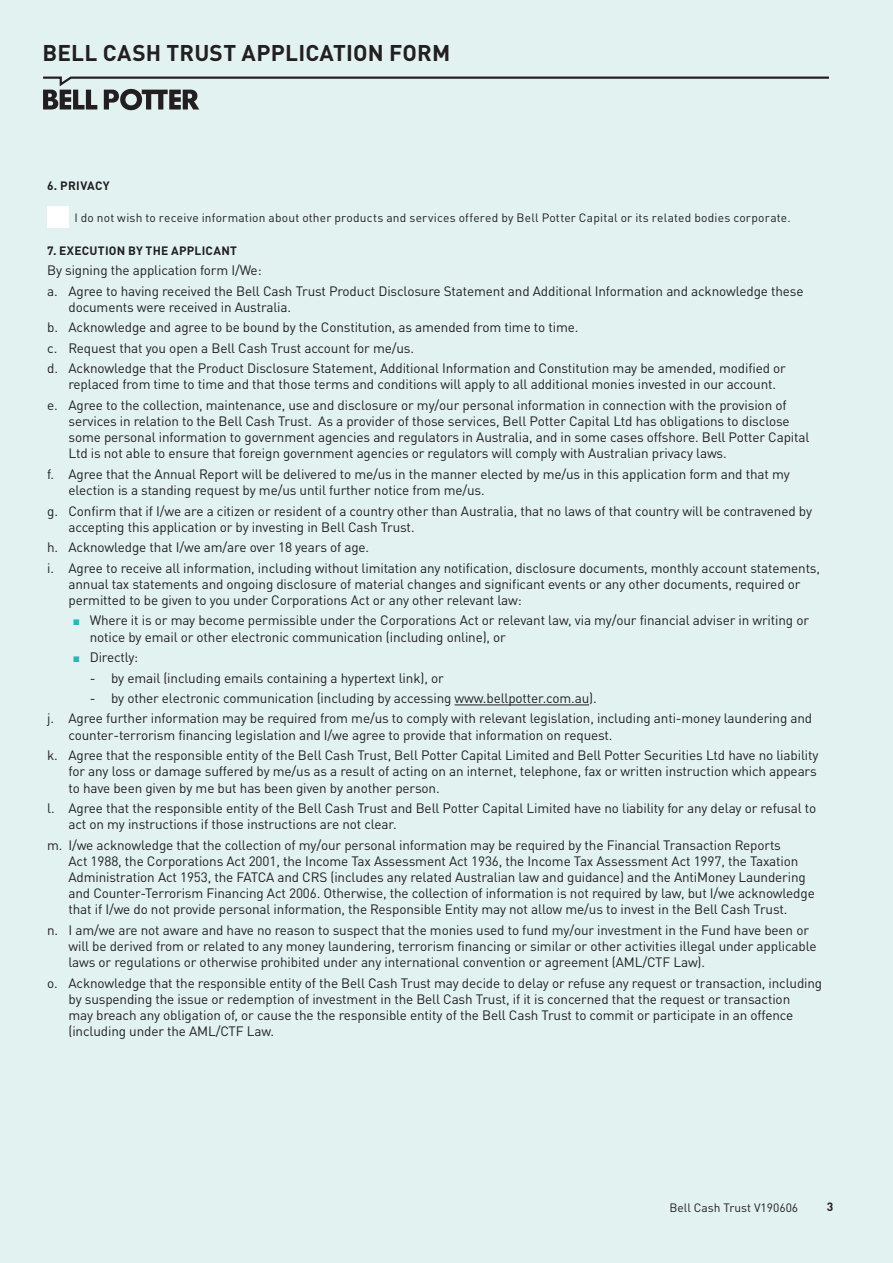
<style>
.page{position:relative;width:893px;height:1263px;background:#e1f2f1}
.page>*{position:absolute;margin:0;border:0;box-sizing:border-box;transform-origin:0 0}
.t1{font:700 22.5px "DINOT";letter-spacing:.01em;color:#231f20}
.t2{font:13.5px/16.2px "DINOT";letter-spacing:-.01em;color:#231f20}
.Form_-_Heading{font:12px "DINOT";letter-spacing:.015em;color:#231f20}
.Form_-_Heading-2{font:700 12px "DINOT";letter-spacing:.02em;color:#231f20}
.Body_Copy_-_Bullet_P{font:12px "DINOT";color:#231f20}
.Body_Copy_-_Bullet_P-2{font:700 12px "DINOT";color:#231f20}
.s1{font-family:"Arial";font-size:12px;color:#1dbcb8}
</style>
<div class="page">
<svg style="left:43px;top:77px;width:786px;height:33px"></svg>
<div style="left:47px;top:206px;width:21px;height:22px;background:#fff"></div>
<hr style="left:455px;top:704px;width:134px;height:1px;background:#231f20">
<h1 class="t1" style="left:43px;top:38px;width:409px">BELL CASH TRUST APPLICATION FORM</h1>
<p class="Form_-_Heading-2" style="left:47px;top:178px;width:64px">6. PRIVACY</p>
<p class="Form_-_Heading" style="left:74px;top:210px;width:718px">I do not wish to receive information about other products and services offered by Bell Potter Capital or its related bodies corporate.</p>
<p class="Form_-_Heading-2" style="left:47px;top:243px;width:191px">7. EXECUTION BY THE APPLICANT</p>
<p class="t2" style="left:47px;top:262px;width:216px">By signing the application form I/We:</p>
<p class="t2" style="left:68px;top:282px;width:737px;text-indent:-21px">a. Agree to having received the Bell Cash Trust Product Disclosure Statement and Additional Information and acknowledge these documents were received in Australia.</p>
<p class="t2" style="left:47px;top:319px;width:533px">b. Acknowledge and agree to be bound by the Constitution, as amended from time to time.</p>
<p class="t2" style="left:47px;top:339px;width:368px">c. Request that you open a Bell Cash Trust account for me/us.</p>
<p class="t2" style="left:68px;top:360px;width:719px;text-indent:-21px">d. Acknowledge that the Product Disclosure Statement, Additional Information and Constitution may be amended, modified or replaced from time to time and that those terms and conditions will apply to all additional monies invested in our account.</p>
<p class="t2" style="left:68px;top:397px;width:742px;text-indent:-21px">e. Agree to the collection, maintenance, use and disclosure or my/our personal information in connection with the provision of services in relation to the Bell Cash Trust. As a provider of those services, Bell Potter Capital Ltd has obligations to disclose some personal information to government agencies and regulators in Australia, and in some cases offshore. Bell Potter Capital Ltd is not able to ensure that foreign government agencies or regulators will comply with Australian privacy laws.</p>
<p class="t2" style="left:68px;top:466px;width:723px;text-indent:-21px">f. Agree that the Annual Report will be delivered to me/us in the manner elected by me/us in this application form and that my election is a standing request by me/us until further notice from me/us.</p>
<p class="t2" style="left:68px;top:502px;width:745px;text-indent:-21px">g. Confirm that if I/we are a citizen or resident of a country other than Australia, that no laws of that country will be contravened by accepting this application or by investing in Bell Cash Trust.</p>
<p class="t2" style="left:47px;top:539px;width:324px">h. Acknowledge that I/we am/are over 18 years of age.</p>
<p class="t2" style="left:68px;top:559px;width:753px;text-indent:-21px">i. Agree to receive all information, including without limitation any notification, disclosure documents, monthly account statements, annual tax statements and ongoing disclosure of material changes and significant events or any other documents, required or permitted to be given to you under Corporations Act or any other relevant law:</p>
<p class="t2" style="left:90px;top:612px;width:721px;text-indent:-17px"><span class="s1">■</span> Where it is or may become permissible under the Corporations Act or relevant law, via my/our financial adviser in writing or notice by email or other electronic communication (including online), or</p>
<p class="t2" style="left:73px;top:649px;width:67px"><span class="s1">■</span> Directly:</p>
<p class="t2" style="left:90px;top:669px;width:355px">- by email (including emails containing a hypertext link), or</p>
<p class="t2" style="left:90px;top:690px;width:508px">- by other electronic communication (including by accessing www.bellpotter.com.au).</p>
<p class="t2" style="left:68px;top:710px;width:745px;text-indent:-21px">j. Agree further information may be required from me/us to comply with relevant legislation, including anti-money laundering and counter-terrorism financing legislation and I/we agree to provide that information on request.</p>
<p class="t2" style="left:68px;top:747px;width:751px;text-indent:-21px">k. Agree that the responsible entity of the Bell Cash Trust, Bell Potter Capital Limited and Bell Potter Securities Ltd have no liability for any loss or damage suffered by me/us as a result of acting on an internet, telephone, fax or written instruction which appears to have been given by me but has been given by another person.</p>
<p class="t2" style="left:68px;top:800px;width:749px;text-indent:-21px">l. Agree that the responsible entity of the Bell Cash Trust and Bell Potter Capital Limited have no liability for any delay or refusal to act on my instructions if those instructions are not clear.</p>
<p class="t2" style="left:68px;top:836px;width:748px;text-indent:-21px">m. I/we acknowledge that the collection of my/our personal information may be required by the Financial Transaction Reports<br>Act 1988, the Corporations Act 2001, the Income Tax Assessment Act 1936, the Income Tax Assessment Act 1997, the Taxation Administration Act 1953, the FATCA and CRS (includes any related Australian law and guidance) and the AntiMoney Laundering and Counter-Terrorism Financing Act 2006. Otherwise, the collection of information is not required by law, but I/we acknowledge that if I/we do not provide personal information, the Responsible Entity may not allow me/us to invest in the Bell Cash Trust.</p>
<p class="t2" style="left:68px;top:922px;width:750px;text-indent:-21px">n. I am/we are not aware and have no reason to suspect that the monies used to fund my/our investment in the Fund have been or will be derived from or related to any money laundering, terrorism financing or similar or other activities illegal under applicable laws or regulations or otherwise prohibited under any international convention or agreement (AML/CTF Law).</p>
<p class="t2" style="left:68px;top:974px;width:755px;text-indent:-21px">o. Acknowledge that the responsible entity of the Bell Cash Trust may decide to delay or refuse any request or transaction, including by suspending the issue or redemption of investment in the Bell Cash Trust, if it is concerned that the request or transaction<br>may breach any obligation of, or cause the the responsible entity of the Bell Cash Trust to commit or participate in an offence (including under the AML/CTF Law.</p>
<p class="Body_Copy_-_Bullet_P" style="left:669px;top:1200px;width:130px">Bell Cash Trust V190606</p>
<p class="Body_Copy_-_Bullet_P-2" style="left:827px;top:1199px;width:8px">3</p>
</div>
